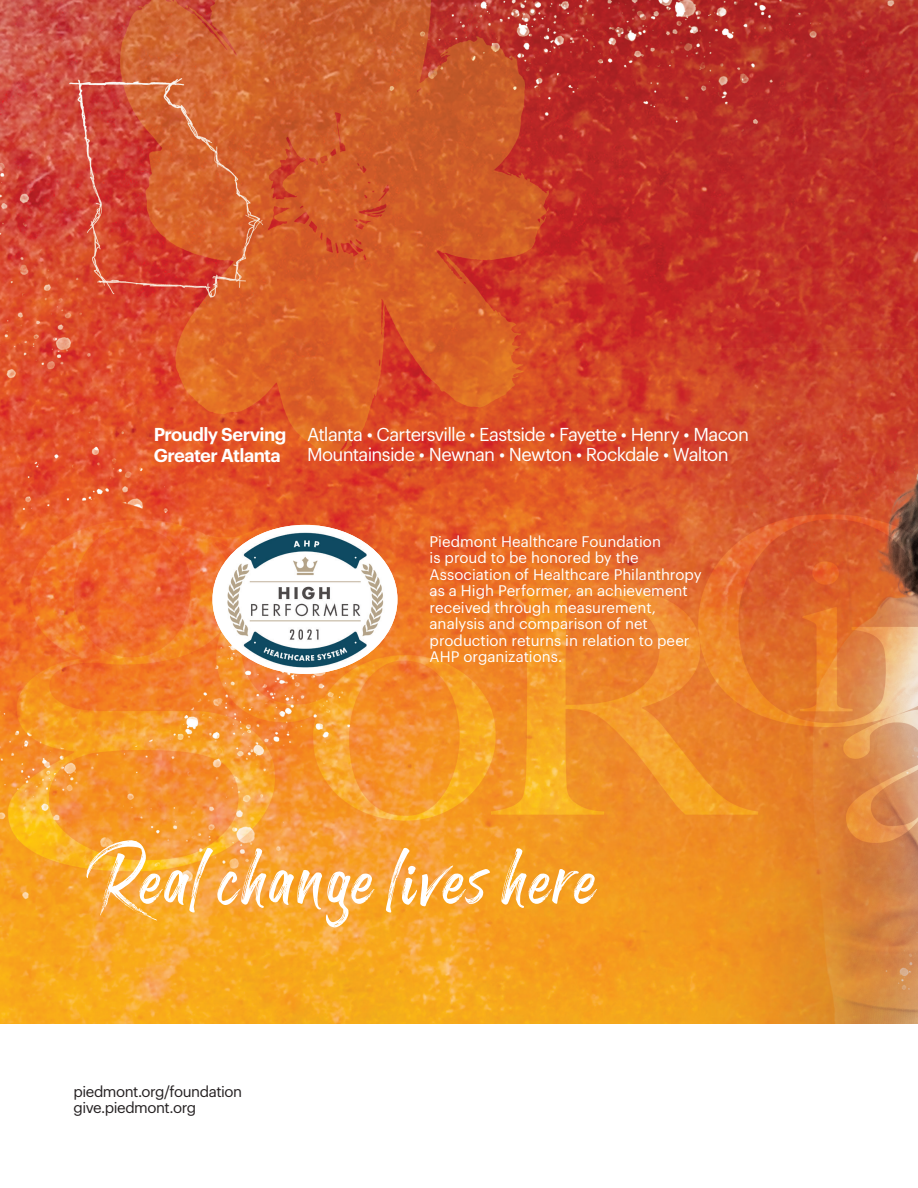
<style>
.page{position:relative;width:918px;height:1188px;background:#fff}
.page>*{position:absolute;margin:0;border:0;box-sizing:border-box;transform-origin:0 0}
.t1{font:18.3px/20.1px "Graphik";letter-spacing:-.035em;color:#fff}
.t2{font:600 18.3px/21px "Graphik";letter-spacing:-.035em;color:#fff}
.t3{font:15px/16.5px "Graphik";color:#fff}
.t4{font:15px/16.5px "Graphik";letter-spacing:-.03em;color:#231f20}
</style>
<div class="page">
<img style="left:0;top:0;width:918px;height:1024px">
<svg style="left:86px;top:840px;width:289px;height:87px;background:#f9b657"></svg>
<svg style="left:386px;top:847px;width:104px;height:66px;background:#f8b355"></svg>
<svg style="left:501px;top:848px;width:96px;height:60px"></svg>
<img style="left:212px;top:525px;width:185px;height:149px">
<p class="t2" style="left:154px;top:422px;width:134px">Proudly Serving<br>Greater Atlanta</p>
<p class="t1" style="left:307px;top:423px;width:443px">Atlanta • Cartersville • Eastside • Fayette • Henry • Macon<br>Mountainside • Newnan • Newton • Rockdale • Walton</p>
<p class="t4" style="left:73px;top:1082px;width:170px">piedmont.org/foundation give.piedmont.org</p>
<p class="t3" style="left:430px;top:532px;width:274px">Piedmont Healthcare Foundation<br>is proud to be honored by the<br>Association of Healthcare Philanthropy as a High Performer, an achievement received through measurement, analysis and comparison of net production returns in relation to peer<br>AHP organizations.</p>
</div>
